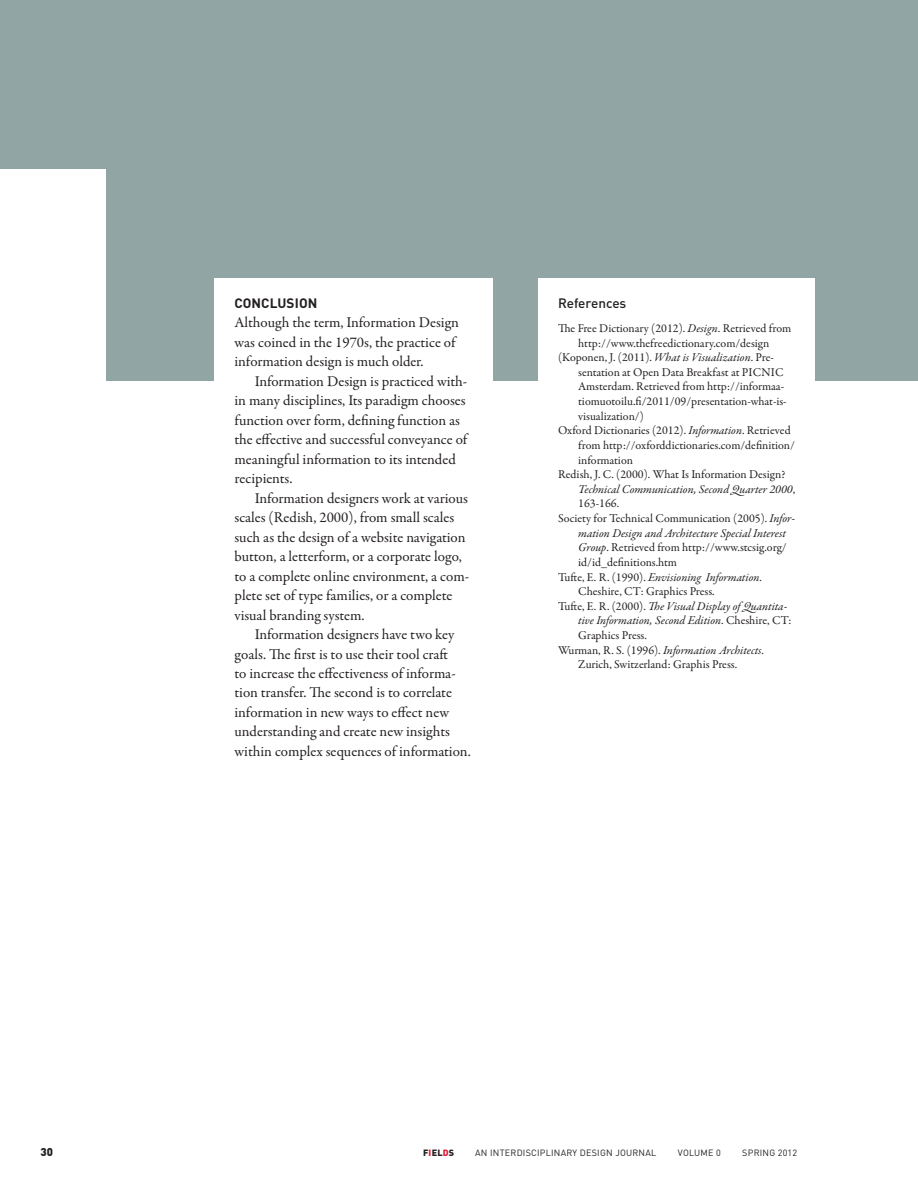
<style>
.page{position:relative;width:918px;height:1188px;background:#fff}
.page>*{position:absolute;margin:0;border:0;box-sizing:border-box;transform-origin:0 0}
.t1{font:15px/19.5px "Garamond Premr Pro";color:#231f20}
.t2{font:700 13.5px "DIN Pro";color:#231f20}
.t3{font:500 13.5px "DIN Pro";color:#231f20}
.t4{font:12px "Garamond Premr Pro";color:#231f20}
.t5{font:italic 12px "Garamond Premr Pro";letter-spacing:-.005em;color:#231f20}
.t6{font:900 11.25px "DIN Pro";color:#231f20}
.t7{font:9px "DIN Pro";letter-spacing:.025em;color:#231f20}
.t8{font:900 9px "DIN Pro";letter-spacing:.025em;color:#231f20}
.s1{font-style:italic}
.s2{font-style:normal}
.s3{color:#e51836}
</style>
<div class="page">
<div style="left:0;top:0;width:918px;height:380px;background:#91a5a4"></div>
<div style="left:214px;top:279px;width:279px;height:122px;background:#fff"></div>
<div style="left:538px;top:279px;width:276px;height:122px;background:#fff"></div>
<div style="left:0;top:169px;width:105px;height:244px;background:#fff"></div>
<p class="t2" style="left:235px;top:293px;width:13px">CONCLUSION</p>
<p class="t1" style="left:235px;top:313px;width:226px">Although the term, Information Design was coined in the 1970s, the practice of information design is much older.</p>
<p class="t1" style="left:235px;top:371px;width:234px;text-indent:20px">Information Design is practiced with&shy;in many disciplines, Its paradigm chooses function over form, defining function as the effective and successful conveyance of meaningful information to its intended recipients.</p>
<p class="t1" style="left:235px;top:488px;width:236px;text-indent:20px">Information designers work at various scales (Redish, 2000), from small scales such as the design of a website navigation button, a letterform, or a corporate logo, to a complete online environment, a com&shy;plete set of type families, or a complete visual branding system.</p>
<p class="t1" style="left:235px;top:625px;width:238px;text-indent:20px">Information designers have two key goals. The first is to use their tool craft<br>to increase the effectiveness of informa&shy;tion transfer. The second is to correlate information in new ways to effect new understanding and create new insights within complex sequences of information.</p>
<p class="t3" style="left:558px;top:293px;width:70px">References</p>
<p class="t4" style="left:558px;top:321px;width:235px">The Free Dictionary (2012). <span class="s1">Design</span>. Retrieved from</p>
<p class="t4" style="left:578px;top:336px;width:193px">http://www.thefreedictionary.com/design</p>
<p class="t4" style="left:558px;top:350px;width:218px">(Koponen, J. (2011). <span class="s1">What is Visualization</span>. Pre-</p>
<p class="t4" style="left:578px;top:365px;width:207px">sentation at Open Data Breakfast at PICNIC</p>
<p class="t4" style="left:578px;top:379px;width:208px">Amsterdam. Retrieved from http://informaa-</p>
<p class="t4" style="left:578px;top:394px;width:210px">tiomuotoilu.fi/2011/09/presentation-what-is-</p>
<p class="t4" style="left:578px;top:409px;width:67px">visualization/)</p>
<p class="t4" style="left:558px;top:423px;width:234px">Oxford Dictionaries (2012). <span class="s1">Information</span>. Retrieved</p>
<p class="t4" style="left:578px;top:438px;width:218px">from http://oxforddictionaries.com/definition/</p>
<p class="t4" style="left:578px;top:453px;width:56px">information</p>
<p class="t4" style="left:558px;top:467px;width:229px">Redish, J. C. (2000). What Is Information Design?</p>
<p class="t5" style="left:578px;top:481px;width:218px">Technical Communication, Second Quarter 2000<span class="s2">,</span></p>
<p class="t4" style="left:578px;top:496px;width:42px">163-166.</p>
<p class="t4" style="left:558px;top:511px;width:239px">Society for Technical Communication (2005). <span class="s1">Infor-</span></p>
<p class="t5" style="left:578px;top:525px;width:209px">mation Design and Architecture Special Interest</p>
<p class="t4" style="left:578px;top:540px;width:210px"><span class="s1">Group</span>. Retrieved from http://www.stcsig.org/</p>
<p class="t4" style="left:578px;top:555px;width:100px">id/id_definitions.htm</p>
<p class="t5" style="left:558px;top:569px;width:205px"><span class="s2">Tufte, E. R. (1990).</span> Envisioning Information<span class="s2">.</span></p>
<p class="t4" style="left:578px;top:584px;width:138px">Cheshire, CT: Graphics Press.</p>
<p class="t5" style="left:558px;top:598px;width:231px"><span class="s2">Tufte, E. R. (2000).</span> The Visual Display of Quantita-</p>
<p class="t5" style="left:578px;top:613px;width:215px">tive Information, Second Edition<span class="s2">. Cheshire, CT:</span></p>
<p class="t4" style="left:578px;top:628px;width:70px">Graphics Press.</p>
<p class="t5" style="left:558px;top:642px;width:208px"><span class="s2">Wurman, R. S. (1996).</span> Information Architects<span class="s2">.</span></p>
<p class="t4" style="left:578px;top:657px;width:160px">Zurich, Switzerland: Graphis Press.</p>
<p class="t6" style="left:40px;top:1144px;width:14px">30</p>
<p class="t8" style="left:423px;top:1147px;width:33px">F<span class="s3">I</span>EL<span class="s3">D</span>S</p>
<p class="t7" style="left:475px;top:1147px;width:21px">AN INTER</p>
<p class="t7" style="left:517px;top:1147px;width:36px">DISCI PLINARY</p>
<p class="t7" style="left:580px;top:1147px;width:13px">DESIGN</p>
<p class="t7" style="left:615px;top:1147px;width:24px">JOURNAL</p>
<p class="t7" style="left:678px;top:1147px;width:44px">VOLUM E 0</p>
<p class="t7" style="left:742px;top:1147px;width:56px">SPRING 2012</p>
</div>
